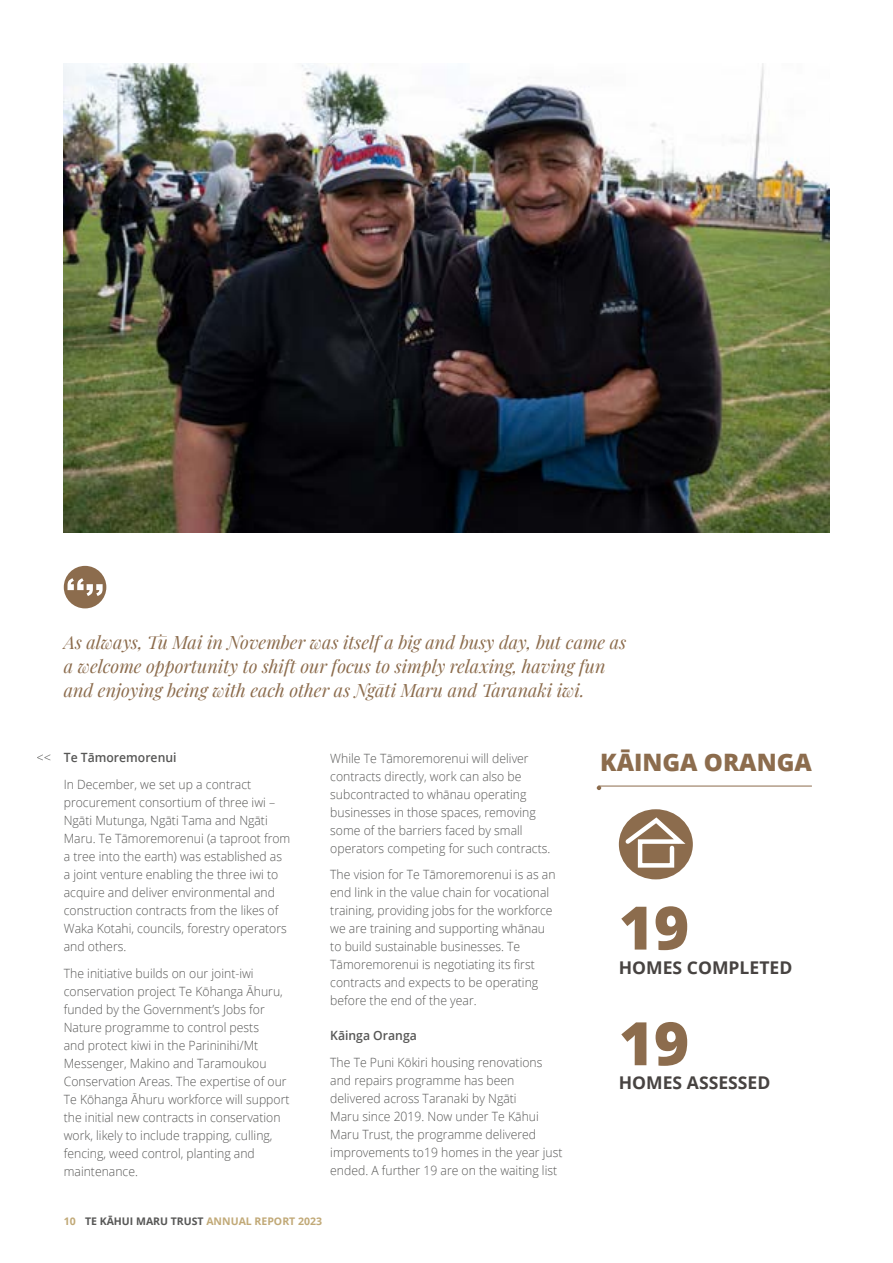
<style>
.page{position:relative;width:893px;height:1263px;background:#fff}
.page>*{position:absolute;margin:0;border:0;box-sizing:border-box;transform-origin:0 0}
.t1{font:800 60px "Open Sans";color:#8c6c4d}
.t2{font:800 24px "Open Sans";color:#8c6c4d}
.t3{font:italic 18px/24px "Playfair Display";color:#8c6c4d}
.t4{font:700 17.55px "Open Sans";color:#474341}
.t5{font:300 12.75px/18px "Open Sans";color:#575756;scale:.96 1}
.t6{font:600 12.75px "Open Sans";color:#575756;scale:.96 1}
.t7{font:700 10.5px "Open Sans";color:#c1a977}
.s1{color:#575756}
</style>
<div class="page">
<img style="left:64px;top:64px;width:765px;height:469px">
<div style="left:64px;top:566px;width:42px;height:42px;background:#8c6c4d;border-radius:50%"></div>
<svg style="left:68px;top:578px;width:35px;height:18px"></svg>
<div style="left:619px;top:809px;width:74px;height:70px;background:#8c6c4d;border-radius:50%"></div>
<svg style="left:621px;top:814px;width:70px;height:56px"></svg>
<hr style="left:598px;top:786px;width:214px;height:1px;background:#8c6c4d">
<svg style="left:597px;top:786px;width:4px;height:4px"></svg>
<h3 class="t3" style="left:64px;top:629px;width:564px">As always, Tū Mai in November was itself a big and busy day, but came as a welcome opportunity to shift our focus to simply relaxing, having fun and enjoying being with each other as Ngāti Maru and Taranaki iwi.</h3>
<p class="t6" style="left:64px;top:749px;width:119px">Te Tāmoremorenui</p>
<p class="t5" style="left:64px;top:775px;width:238px">In December, we set up a contract procurement consortium of three iwi – Ngāti Mutunga, Ngāti Tama and Ngāti Maru. Te Tāmoremorenui (a taproot from a tree into the earth) was established as a joint venture enabling the three iwi to acquire and deliver environmental and construction contracts from the likes of Waka Kotahi, councils, forestry operators and others.</p>
<p class="t5" style="left:64px;top:963px;width:237px">The initiative builds on our joint-iwi conservation project Te Kōhanga Āhuru, funded by the Government’s Jobs for Nature programme to control pests<br>and protect kiwi in the Parininihi/Mt Messenger, Makino and Taramoukou Conservation Areas. The expertise of our Te Kōhanga Āhuru workforce will support the initial new contracts in conservation work, likely to include trapping, culling, fencing, weed control, planting and maintenance.</p>
<p class="t5" style="left:330px;top:748px;width:231px">While Te Tāmoremorenui will deliver contracts directly, work can also be subcontracted to whānau operating businesses in those spaces, removing some of the barriers faced by small operators competing for such contracts.</p>
<p class="t5" style="left:330px;top:865px;width:236px">The vision for Te Tāmoremorenui is as an end link in the value chain for vocational training, providing jobs for the workforce we are training and supporting whānau to build sustainable businesses. Te Tāmoremorenui is negotiating its first contracts and expects to be operating before the end of the year.</p>
<p class="t6" style="left:330px;top:1027px;width:92px">Kāinga Oranga</p>
<p class="t5" style="left:330px;top:1053px;width:243px">The Te Puni Kōkiri housing renovations and repairs programme has been delivered across Taranaki by Ngāti<br>Maru since 2019. Now under Te Kāhui Maru Trust, the programme delivered improvements to19 homes in the year just ended. A further 19 are on the waiting list</p>
<p class="t7" style="left:64px;top:1214px;width:260px">10 <span class="s1">TE KĀHUI MARU TRUST</span> ANNUAL REPORT 2023</p>
<h2 class="t2" style="left:600px;top:744px;width:213px">KĀINGA ORANGA</h2>
<h1 class="t1" style="left:619px;top:882px;width:72px">19</h1>
<h3 class="t4" style="left:619px;top:955px;width:175px">HOMES COMPLETED</h3>
<h1 class="t1" style="left:619px;top:998px;width:72px">19</h1>
<h3 class="t4" style="left:619px;top:1070px;width:153px">HOMES ASSESSED</h3>
</div>
